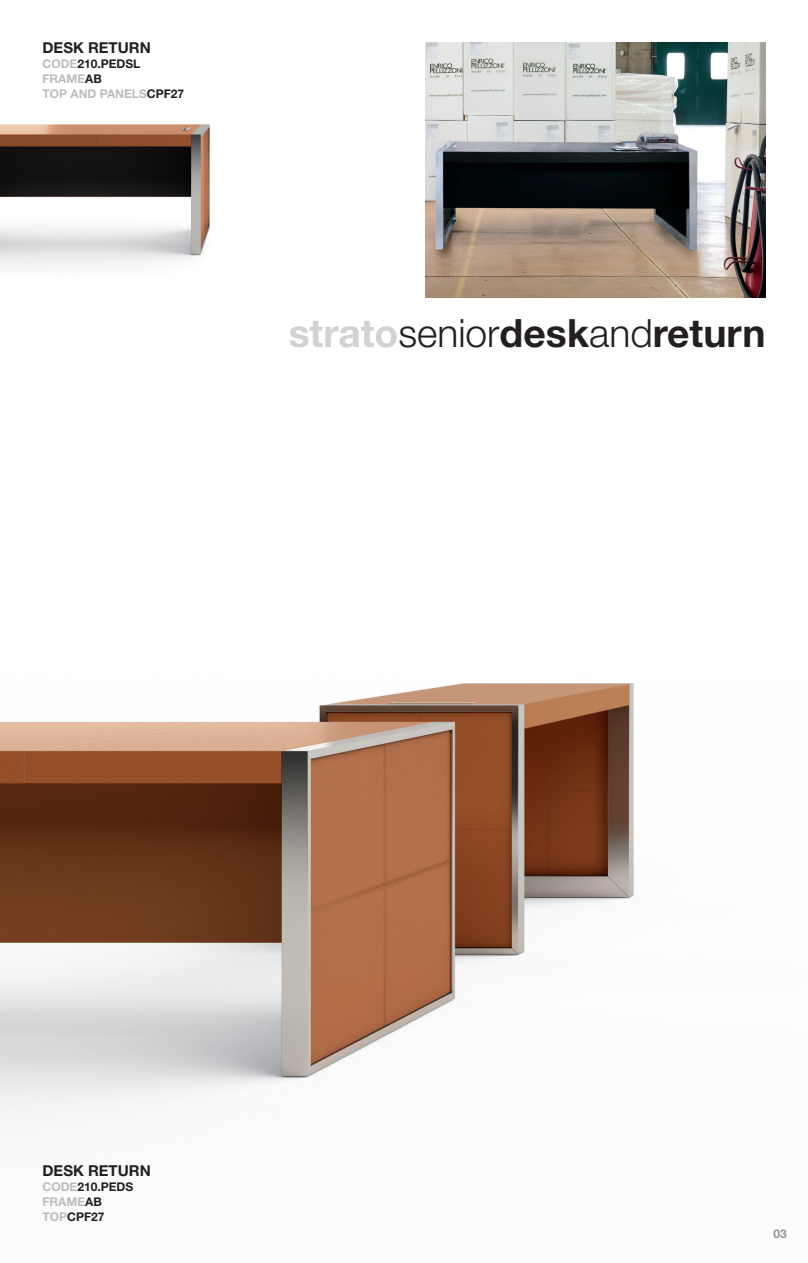
<style>
.page{position:relative;width:808px;height:1263px;background:#fff}
.page>*{position:absolute;margin:0;border:0;box-sizing:border-box;transform-origin:0 0}
.t1{font:700 39px "Helvetica Neue LT Std";color:#231f20}
.t2{font:700 15px "Helvetica Neue LT Std";color:#231f20}
.t3{font:700 12px/15px "Helvetica Neue LT Std";color:#bcbdc0}
.t4{font:700 12px/15px "Helvetica Neue LT Std";color:#231f20}
.t5{font:700 12px "Helvetica Neue LT Std";color:#939598}
.s1{color:#231f20}
.s2{color:#d1d2d4}
.s3{font-weight:300}
.s4{color:#bcbdc0}
</style>
<div class="page">
<img style="left:0;top:244px;width:766px;height:873px">
<img style="left:0;top:124px;width:334px;height:234px">
<img style="left:425px;top:43px;width:340px;height:255px">
<p class="t2" style="left:43px;top:39px;width:110px">DESK RETURN</p>
<p class="t3" style="left:43px;top:56px;width:143px">CODE<span class="s1">210.PEDSL<br></span>FRAME<span class="s1">AB<br></span>TOP AND PANELS<span class="s1">CPF27</span></p>
<h1 class="t1" style="left:289px;top:309px;width:478px"><span class="s2">strato</span><span class="s3">senior</span>desk<span class="s3">and</span>return</h1>
<p class="t2" style="left:43px;top:1161px;width:110px">DESK RETURN</p>
<p class="t4" style="left:43px;top:1178px;width:92px"><span class="s4">CODE</span>210.PEDS<br><span class="s4">FRAME</span>AB<br><span class="s4">TOP</span>CPF27</p>
<p class="t5" style="left:773px;top:1226px;width:15px">03</p>
</div>
